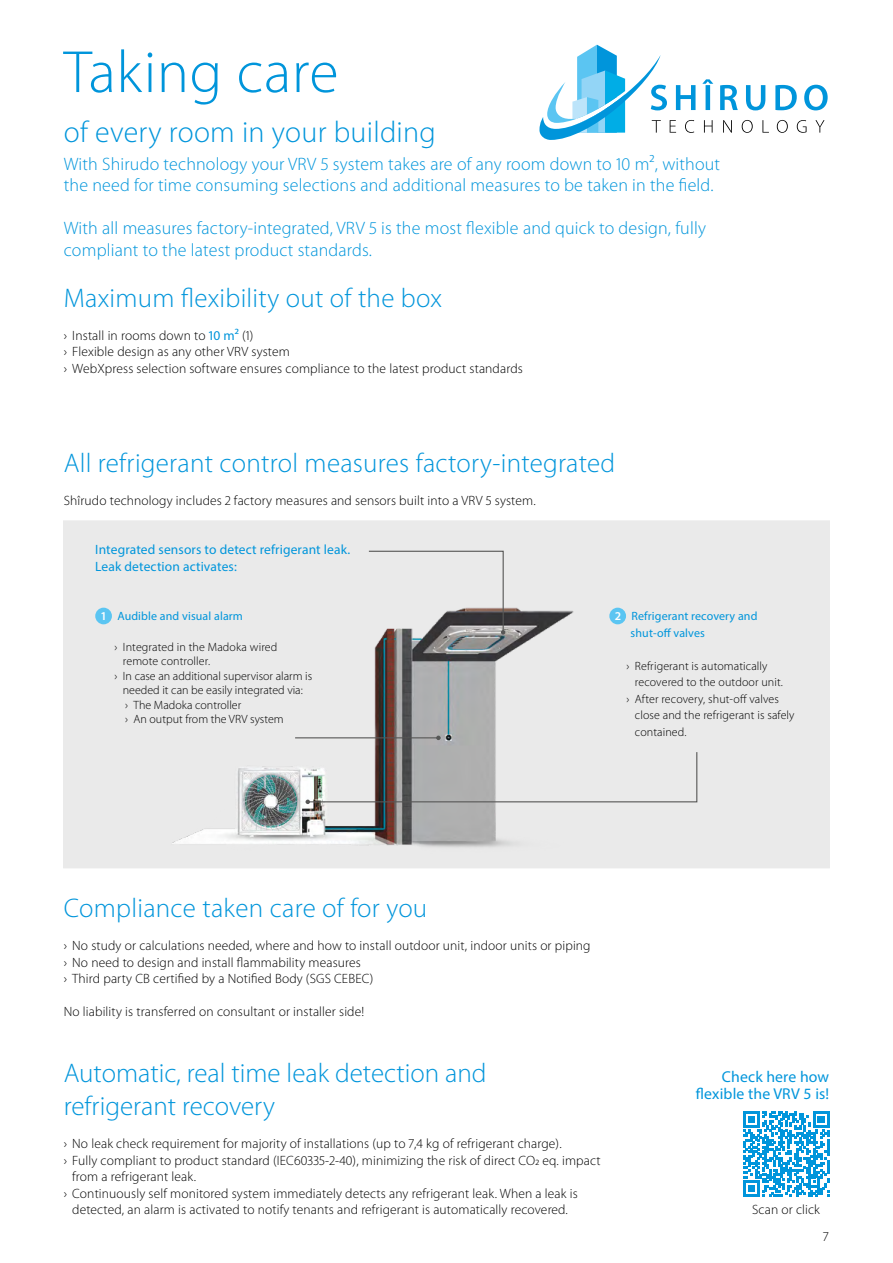
<style>
.page{position:relative;width:893px;height:1263px;background:#fff}
.page>*{position:absolute;margin:0;border:0;box-sizing:border-box;transform-origin:0 0}
.t1{font:300 60px "Myriad Pro";letter-spacing:.01em;color:#0095db}
.t2{font:300 30px "Myriad Pro";letter-spacing:.01em;color:#0095db}
.t3{font:300 27px/33px "Myriad Pro";letter-spacing:.01em;color:#0095db}
.t4{font:300 18px/21.6px "Myriad Pro";letter-spacing:.01em;color:#0095db}
.t5{font:15.75px/16.5px "Myriad Pro";letter-spacing:.01em;color:#0095db;text-align:right}
.t6{font:300 13.5px/16.5px "Myriad Pro";letter-spacing:.01em;color:#000}
.t7{font:13.5px/16.5px "Myriad Pro";letter-spacing:.01em;color:#0095db}
.t8{font:300 12px "Myriad Pro";letter-spacing:.01em;color:#000}
.t9{font:12px/16.5px "Myriad Pro";letter-spacing:.01em;color:#0095db}
.s1{font-weight:400;color:#0095db}
.s2{font-weight:600;color:#fff}
</style>
<div class="page">
<div style="left:63px;top:520px;width:767px;height:348px;background:#eaeaea"></div>
<img style="left:172px;top:607px;width:402px;height:240px">
<svg style="left:368px;top:550px;width:137px;height:85px"></svg>
<svg style="left:306px;top:751px;width:392px;height:53px"></svg>
<hr style="left:295px;top:737px;width:143px;height:1px;background:#575756">
<svg style="left:436px;top:736px;width:5px;height:4px"></svg>
<div style="left:95px;top:608px;width:17px;height:16px;background:#5bc5f2;border-radius:50%"></div>
<div style="left:609px;top:608px;width:17px;height:16px;background:#5bc5f2;border-radius:50%"></div>
<svg style="left:539px;top:45px;width:289px;height:95px"></svg>
<svg style="left:743px;top:1111px;width:86px;height:86px"></svg>
<h1 class="t1" style="left:64px;top:39px;width:276px">Taking care</h1>
<h2 class="t2" style="left:64px;top:115px;width:374px">of every room in your building</h2>
<h3 class="t4" style="left:64px;top:153px;width:658px">With Shirudo technology your VRV 5 system takes are of any room down to 10 m², without the need for time consuming selections and additional measures to be taken in the field.</h3>
<h3 class="t4" style="left:64px;top:218px;width:644px">With all measures factory-integrated, VRV 5 is the most flexible and quick to design, fully compliant to the latest product standards.</h3>
<h3 class="t3" style="left:64px;top:281px;width:380px">Maximum flexibility out of the box</h3>
<p class="t6" style="left:64px;top:327px;width:461px">› Install in rooms down to <span class="s1">10 m²</span> (1)<br>› Flexible design as any other VRV system<br>› WebXpress selection software ensures compliance to the latest product standards</p>
<h3 class="t3" style="left:64px;top:446px;width:553px">All refrigerant control measures factory-integrated</h3>
<p class="t6" style="left:64px;top:492px;width:473px">Shîrudo technology includes 2 factory measures and sensors built into a VRV 5 system.</p>
<p class="t7" style="left:95px;top:541px;width:256px">Integrated sensors to detect refrigerant leak.<br>Leak detection activates:</p>
<p class="t9" style="left:101px;top:608px;width:144px"><span class="s2">1</span> Audible and visual alarm</p>
<p class="t8" style="left:114px;top:640px;width:164px">› Integrated in the Madoka wired</p>
<p class="t8" style="left:123px;top:655px;width:89px">remote controller.</p>
<p class="t8" style="left:114px;top:669px;width:199px">› In case an additional supervisor alarm is</p>
<p class="t8" style="left:123px;top:684px;width:181px">needed it can be easily integrated via:</p>
<p class="t8" style="left:125px;top:698px;width:118px">› The Madoka controller</p>
<p class="t8" style="left:125px;top:712px;width:160px">› An output from the VRV system</p>
<p class="t9" style="left:631px;top:608px;width:128px;text-indent:-16px"><span class="s2">2</span> Refrigerant recovery and shut-off valves</p>
<p class="t8" style="left:626px;top:659px;width:143px">› Refrigerant is automatically</p>
<p class="t8" style="left:635px;top:675px;width:150px">recovered to the outdoor unit.</p>
<p class="t8" style="left:626px;top:692px;width:154px">› After recovery, shut-off valves</p>
<p class="t8" style="left:635px;top:708px;width:161px">close and the refrigerant is safely</p>
<p class="t8" style="left:635px;top:725px;width:53px">contained.</p>
<h3 class="t3" style="left:64px;top:892px;width:365px">Compliance taken care of for you</h3>
<p class="t6" style="left:64px;top:937px;width:528px">› No study or calculations needed, where and how to install outdoor unit, indoor units or piping › No need to design and install flammability measures<br>› Third party CB certified by a Notified Body (SGS CEBEC)</p>
<p class="t6" style="left:64px;top:1003px;width:302px">No liability is transferred on consultant or installer side!</p>
<h3 class="t3" style="left:64px;top:1057px;width:424px">Automatic, real time leak detection and refrigerant recovery</h3>
<p class="t6" style="left:64px;top:1135px;width:499px">› No leak check requirement for majority of installations (up to 7,4 kg of refrigerant charge).</p>
<p class="t6" style="left:64px;top:1152px;width:538px">› Fully compliant to product standard (IEC60335-2-40), minimizing the risk of direct CO2 eq. impact</p>
<p class="t6" style="left:72px;top:1168px;width:125px">from a refrigerant leak.</p>
<p class="t6" style="left:64px;top:1185px;width:515px">› Continuously self monitored system immediately detects any refrigerant leak. When a leak is</p>
<p class="t6" style="left:72px;top:1201px;width:497px">detected, an alarm is activated to notify tenants and refrigerant is automatically recovered.</p>
<p class="t5" style="left:696px;top:1068px;width:135px">Check here how flexible the VRV 5 is!</p>
<p class="t6" style="left:752px;top:1201px;width:69px">Scan or click</p>
<p class="t6" style="left:823px;top:1228px;width:8px">7</p>
</div>
